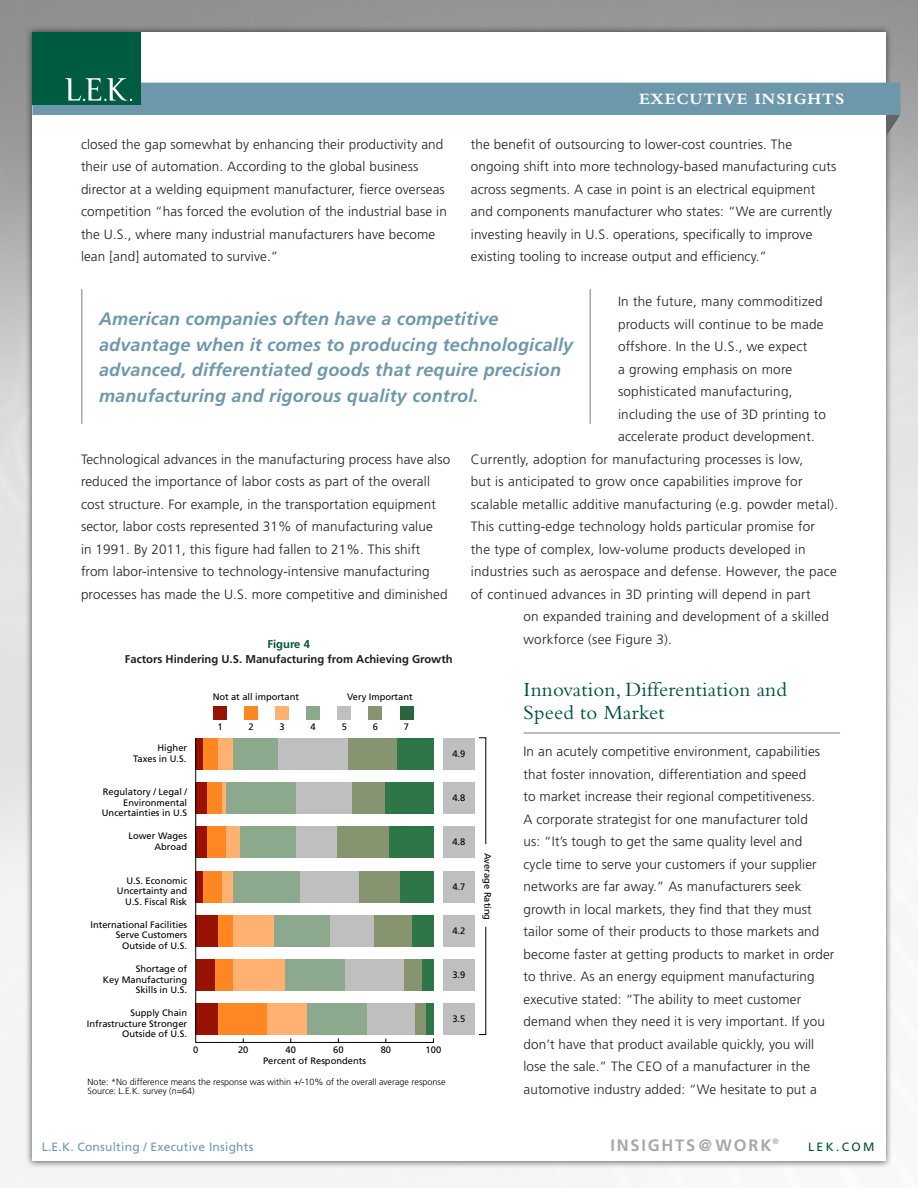
<style>
.page{position:relative;width:918px;height:1188px;background:#fff}
.page>*{position:absolute;margin:0;border:0;box-sizing:border-box;transform-origin:0 0}
.t1{font:21px/22.5px "Bembo";letter-spacing:.01em;color:#00523c}
.t2{font:italic 700 18px/25.5px "Frutiger";letter-spacing:.01em;color:#6d98ac}
.t3{font:700 16.5px "Bembo";letter-spacing:.06em;color:#fff}
.t4{font:700 16.5px "Frutiger";letter-spacing:.11em;color:#a7a8ab}
.t5{font:300 13.5px/22.5px "Frutiger";letter-spacing:.01em;color:#231e20}
.t6{font:12px "Frutiger";letter-spacing:.02em;color:#6d98ac}
.t7{font:12px "Frutiger";letter-spacing:.2em;color:#00523c}
.t8{font:700 11.25px "Frutiger";color:#231e20}
.t9{font:700 11.25px "Frutiger";color:#00523c}
.t10{font:9.3px/10.5px "Frutiger";color:#000;text-align:right}
.t11{font:300 9px/9px "Frutiger";color:#000}
.t12{font:700 7.8px "Frutiger";color:#a7a8ab}
</style>
<div class="page">
<div style="left:25px;top:25px;width:868px;height:1143px;background:#231e20;opacity:.75"></div>
<div style="left:32px;top:32px;width:854px;height:1129px;background:#fff"></div>
<svg style="left:886px;top:115px;width:14px;height:22px"></svg>
<div style="left:32px;top:83px;width:868px;height:32px;background:#6d98ac"></div>
<div style="left:32px;top:32px;width:108px;height:73px;background:#005c41"></div>
<svg style="left:65px;top:78px;width:67px;height:23px"></svg>
<hr style="left:524px;top:732px;width:316px;height:2px;background:#a7a8ab">
<div style="left:443px;top:738px;width:32px;height:32px;background:#bfbfbf"></div>
<div style="left:443px;top:1003px;width:32px;height:32px;background:#bfbfbf"></div>
<div style="left:443px;top:959px;width:32px;height:32px;background:#bfbfbf"></div>
<div style="left:443px;top:915px;width:32px;height:32px;background:#bfbfbf"></div>
<div style="left:443px;top:871px;width:32px;height:32px;background:#bfbfbf"></div>
<div style="left:443px;top:827px;width:32px;height:31px;background:#bfbfbf"></div>
<div style="left:443px;top:782px;width:32px;height:32px;background:#bfbfbf"></div>
<svg style="left:195px;top:738px;width:239px;height:305px"></svg>
<div style="left:307px;top:707px;width:13px;height:13px;background:#8ca98d"></div>
<div style="left:338px;top:707px;width:13px;height:13px;background:#bfbfbf"></div>
<div style="left:369px;top:707px;width:13px;height:13px;background:#86946f"></div>
<div style="left:276px;top:707px;width:13px;height:13px;background:#feb171"></div>
<div style="left:245px;top:707px;width:13px;height:13px;background:#fe8623"></div>
<div style="left:213px;top:707px;width:14px;height:13px;background:#971202"></div>
<div style="left:400px;top:707px;width:13px;height:13px;background:#29663f"></div>
<svg style="left:479px;top:737px;width:7px;height:107px"></svg>
<svg style="left:479px;top:926px;width:7px;height:109px"></svg>
<hr style="left:81px;top:289px;width:1px;height:135px;background:#a7a8ab">
<hr style="left:590px;top:289px;width:1px;height:135px;background:#a7a8ab">
<p class="t3" style="left:639px;top:89px;width:207px">EXECUTIVE INSIGHTS</p>
<p class="t5" style="left:471px;top:133px;width:367px">the benefit of outsourcing to lower-cost countries. The ongoing shift into more technology-based manufacturing cuts across segments. A case in point is an electrical equipment and components manufacturer who states: “We are currently investing heavily in U.S. operations, specifically to improve existing tooling to increase output and efficiency.”</p>
<p class="t5" style="left:618px;top:291px;width:206px">In the future, many commoditized</p>
<p class="t5" style="left:618px;top:313px;width:207px">products will continue to be made</p>
<p class="t5" style="left:618px;top:336px;width:191px">offshore. In the U.S., we expect</p>
<p class="t5" style="left:618px;top:358px;width:176px">a growing emphasis on more</p>
<p class="t5" style="left:618px;top:381px;width:176px">sophisticated manufacturing,</p>
<p class="t5" style="left:618px;top:403px;width:209px">including the use of 3D printing to</p>
<p class="t5" style="left:618px;top:426px;width:198px">accelerate product development.</p>
<p class="t5" style="left:471px;top:448px;width:334px">Currently, adoption for manufacturing processes is low,</p>
<p class="t5" style="left:471px;top:471px;width:333px">but is anticipated to grow once capabilities improve for</p>
<p class="t5" style="left:471px;top:493px;width:369px">scalable metallic additive manufacturing (e.g. powder metal).</p>
<p class="t5" style="left:471px;top:516px;width:346px">This cutting-edge technology holds particular promise for</p>
<p class="t5" style="left:471px;top:538px;width:336px">the type of complex, low-volume products developed in</p>
<p class="t5" style="left:471px;top:561px;width:368px">industries such as aerospace and defense. However, the pace</p>
<p class="t5" style="left:471px;top:583px;width:341px">of continued advances in 3D printing will depend in part</p>
<p class="t5" style="left:524px;top:606px;width:307px">on expanded training and development of a skilled</p>
<p class="t5" style="left:524px;top:628px;width:150px">workforce (see Figure 3).</p>
<h1 class="t1" style="left:524px;top:678px;width:265px">Innovation, Differentiation and<br>Speed to Market</h1>
<p class="t5" style="left:524px;top:741px;width:312px">In an acutely competitive environment, capabilities that foster innovation, differentiation and speed<br>to market increase their regional competitiveness.<br>A corporate strategist for one manufacturer told<br>us: “It’s tough to get the same quality level and<br>cycle time to serve your customers if your supplier networks are far away.” As manufacturers seek growth in local markets, they find that they must tailor some of their products to those markets and become faster at getting products to market in order to thrive. As an energy equipment manufacturing executive stated: “The ability to meet customer demand when they need it is very important. If you don’t have that product available quickly, you will lose the sale.” The CEO of a manufacturer in the automotive industry added: “We hesitate to put a</p>
<p class="t5" style="left:81px;top:133px;width:367px">closed the gap somewhat by enhancing their productivity and their use of automation. According to the global business director at a welding equipment manufacturer, fierce overseas competition “has forced the evolution of the industrial base in the U.S., where many industrial manufacturers have become lean [and] automated to survive.”</p>
<h2 class="t2" style="left:99px;top:306px;width:476px">American companies often have a competitive advantage when it comes to producing technologically advanced, differentiated goods that require precision manufacturing and rigorous quality control.</h2>
<p class="t5" style="left:81px;top:448px;width:371px">Technological advances in the manufacturing process have also reduced the importance of labor costs as part of the overall cost structure. For example, in the transportation equipment sector, labor costs represented 31% of manufacturing value<br>in 1991. By 2011, this figure had fallen to 21%. This shift from labor-intensive to technology-intensive manufacturing processes has made the U.S. more competitive and diminished</p>
<p class="t9" style="left:268px;top:638px;width:44px">Figure 4</p>
<p class="t8" style="left:125px;top:653px;width:329px">Factors Hindering U.S. Manufacturing from Achieving Growth</p>
<p class="t10" style="left:213px;top:692px;width:88px">Not at all important</p>
<p class="t10" style="left:347px;top:692px;width:67px">Very Important</p>
<p class="t10" style="left:217px;top:722px;width:7px">1</p>
<p class="t10" style="left:248px;top:722px;width:7px">2</p>
<p class="t10" style="left:280px;top:722px;width:7px">3</p>
<p class="t10" style="left:311px;top:722px;width:7px">4</p>
<p class="t10" style="left:342px;top:722px;width:7px">5</p>
<p class="t10" style="left:373px;top:722px;width:7px">6</p>
<p class="t10" style="left:404px;top:722px;width:7px">7</p>
<p class="t10" style="left:133px;top:743px;width:56px">Higher<br>Taxes in U.S.</p>
<p class="t10" style="left:452px;top:749px;width:15px">4.9</p>
<p class="t10" style="left:102px;top:787px;width:87px">Regulatory / Legal /<br>Environmental<br>Uncertainties in U.S</p>
<p class="t10" style="left:452px;top:793px;width:15px">4.8</p>
<p class="t10" style="left:128px;top:831px;width:60px">Lower Wages<br>Abroad</p>
<p class="t10" style="left:452px;top:837px;width:15px">4.8</p>
<p class="t10" style="left:493px;top:853px;width:69px;rotate:90deg">Average Rating</p>
<p class="t10" style="left:117px;top:875px;width:72px">U.S. Economic<br>Uncertainty and<br>U.S. Fiscal Risk</p>
<p class="t10" style="left:452px;top:881px;width:15px">4.7</p>
<p class="t10" style="left:90px;top:919px;width:98px">International Facilities<br>Serve Customers<br>Outside of U.S.</p>
<p class="t10" style="left:452px;top:925px;width:15px">4.2</p>
<p class="t10" style="left:103px;top:964px;width:86px">Shortage of<br>Key Manufacturing<br>Skills in U.S.</p>
<p class="t10" style="left:452px;top:970px;width:15px">3.9</p>
<p class="t10" style="left:87px;top:1008px;width:102px">Supply Chain<br>Infrastructure Stronger<br>Outside of U.S.</p>
<p class="t10" style="left:452px;top:1014px;width:15px">3.5</p>
<p class="t10" style="left:193px;top:1044px;width:7px">0</p>
<p class="t10" style="left:238px;top:1044px;width:12px">20</p>
<p class="t10" style="left:286px;top:1044px;width:12px">40</p>
<p class="t10" style="left:333px;top:1044px;width:12px">60</p>
<p class="t10" style="left:381px;top:1044px;width:12px">80</p>
<p class="t10" style="left:426px;top:1044px;width:17px">100</p>
<p class="t10" style="left:263px;top:1056px;width:104px">Percent of Respondents</p>
<p class="t11" style="left:88px;top:1077px;width:359px">Note: *No difference means the response was within +/-10% of the overall average response<br>Source: L.E.K. survey (n=64)</p>
<p class="t6" style="left:42px;top:1139px;width:213px">L.E.K. Consulting / Executive Insights</p>
<p class="t12" style="left:772px;top:1137px;width:8px">®</p>
<p class="t4" style="left:610px;top:1135px;width:163px">INSIGHTS@WORK</p>
<p class="t7" style="left:808px;top:1140px;width:68px">LEK.COM</p>
</div>
